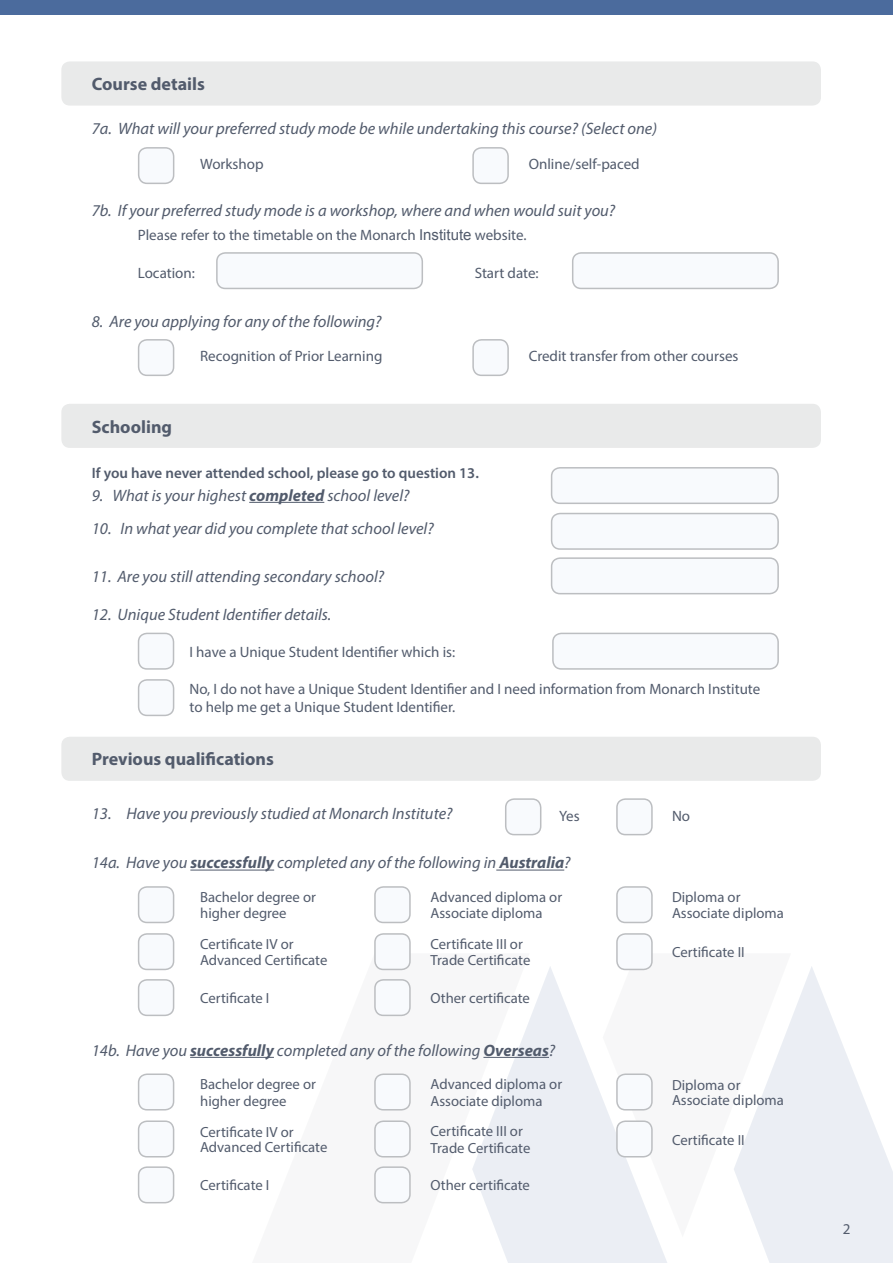
<style>
.page{position:relative;width:893px;height:1263px;background:#fff}
.page>*{position:absolute;margin:0;border:0;box-sizing:border-box;transform-origin:0 0}
.t1{font:700 18px "Myriad Pro";color:#525b6c}
.t2{font:italic 16.5px "Myriad Pro";color:#525b6c}
.t3{font:15px/18px "Myriad Pro";color:#525b6c}
.t4{font:600 15px "Myriad Pro";color:#525b6c}
.t5{font:14.7px/15.8px "Myriad Pro";color:#525b6c}
.s1{font-family:"Arial"}
.s2{font-weight:700}
</style>
<div class="page">
<div style="left:0;top:0;width:893px;height:15px;background:#4b6b9d"></div>
<svg style="left:472px;top:967px;width:195px;height:296px;fill:#ebeef4"></svg>
<svg style="left:603px;top:964px;width:64px;height:273px"></svg>
<svg style="left:734px;top:967px;width:159px;height:296px;fill:#ebeef4"></svg>
<div style="left:139px;top:340px;width:35px;height:35px;background:#f8fafd;border-radius:9px"></div>
<div style="left:138px;top:339px;width:36px;height:37px;border:2px solid #bcbec1;border-radius:9px"></div>
<div style="left:473px;top:340px;width:35px;height:35px;background:#f8fafd;border-radius:9px"></div>
<div style="left:472px;top:339px;width:37px;height:37px;border:2px solid #bcbec1;border-radius:9px"></div>
<div style="left:61px;top:61px;width:760px;height:45px;background:#e9eaea;border-radius:9px"></div>
<div style="left:217px;top:253px;width:205px;height:35px;background:#f8fafd;border-radius:9px"></div>
<div style="left:216px;top:252px;width:207px;height:37px;border:2px solid #bcbec1;border-radius:9px"></div>
<div style="left:573px;top:253px;width:205px;height:35px;background:#f8fafd;border-radius:9px"></div>
<div style="left:572px;top:252px;width:207px;height:37px;border:2px solid #bcbec1;border-radius:9px"></div>
<div style="left:552px;top:468px;width:226px;height:35px;background:#f8fafd;border-radius:9px"></div>
<div style="left:551px;top:467px;width:228px;height:37px;border:2px solid #bcbec1;border-radius:9px"></div>
<div style="left:552px;top:513px;width:226px;height:36px;background:#f8fafd;border-radius:9px"></div>
<div style="left:551px;top:513px;width:228px;height:37px;border:2px solid #bcbec1;border-radius:9px"></div>
<div style="left:552px;top:558px;width:226px;height:36px;background:#f8fafd;border-radius:9px"></div>
<div style="left:551px;top:557px;width:228px;height:37px;border:2px solid #bcbec1;border-radius:9px"></div>
<div style="left:61px;top:404px;width:760px;height:44px;background:#e9eaea;border-radius:9px"></div>
<div style="left:61px;top:737px;width:760px;height:44px;background:#e9eaea;border-radius:9px"></div>
<hr style="left:249px;top:502px;width:75px;height:1px;background:#525b6c">
<hr style="left:190px;top:870px;width:84px;height:1px;background:#525b6c">
<hr style="left:496px;top:870px;width:68px;height:1px;background:#525b6c">
<div style="left:553px;top:633px;width:225px;height:36px;background:#f8fafd;border-radius:9px"></div>
<div style="left:552px;top:633px;width:227px;height:37px;border:2px solid #bcbec1;border-radius:9px"></div>
<div style="left:506px;top:799px;width:35px;height:36px;background:#f8fafd;border-radius:9px"></div>
<div style="left:505px;top:798px;width:36px;height:37px;border:2px solid #bcbec1;border-radius:9px"></div>
<div style="left:139px;top:887px;width:35px;height:35px;background:#f8fafd;border-radius:9px"></div>
<div style="left:138px;top:886px;width:36px;height:37px;border:2px solid #bcbec1;border-radius:9px"></div>
<div style="left:139px;top:934px;width:35px;height:35px;background:#f8fafd;border-radius:9px"></div>
<div style="left:138px;top:933px;width:36px;height:37px;border:2px solid #bcbec1;border-radius:9px"></div>
<div style="left:139px;top:980px;width:35px;height:35px;background:#f8fafd;border-radius:9px"></div>
<div style="left:138px;top:979px;width:36px;height:37px;border:2px solid #bcbec1;border-radius:9px"></div>
<div style="left:617px;top:887px;width:35px;height:35px;background:#f8fafd;border-radius:9px"></div>
<div style="left:616px;top:886px;width:37px;height:37px;border:2px solid #bcbec1;border-radius:9px"></div>
<div style="left:617px;top:934px;width:35px;height:35px;background:#f8fafd;border-radius:9px"></div>
<div style="left:616px;top:933px;width:37px;height:37px;border:2px solid #bcbec1;border-radius:9px"></div>
<div style="left:375px;top:887px;width:35px;height:35px;background:#f8fafd;border-radius:9px"></div>
<div style="left:374px;top:886px;width:37px;height:37px;border:2px solid #bcbec1;border-radius:9px"></div>
<div style="left:375px;top:934px;width:35px;height:35px;background:#f8fafd;border-radius:9px"></div>
<div style="left:374px;top:933px;width:37px;height:37px;border:2px solid #bcbec1;border-radius:9px"></div>
<div style="left:375px;top:980px;width:35px;height:35px;background:#f8fafd;border-radius:9px"></div>
<div style="left:374px;top:979px;width:37px;height:37px;border:2px solid #bcbec1;border-radius:9px"></div>
<div style="left:617px;top:799px;width:35px;height:36px;background:#f8fafd;border-radius:9px"></div>
<div style="left:616px;top:798px;width:37px;height:37px;border:2px solid #bcbec1;border-radius:9px"></div>
<div style="left:139px;top:633px;width:35px;height:36px;background:#f8fafd;border-radius:9px"></div>
<div style="left:138px;top:633px;width:36px;height:37px;border:2px solid #bcbec1;border-radius:9px"></div>
<div style="left:139px;top:680px;width:35px;height:35px;background:#f8fafd;border-radius:9px"></div>
<div style="left:138px;top:679px;width:36px;height:37px;border:2px solid #bcbec1;border-radius:9px"></div>
<div style="left:139px;top:148px;width:35px;height:35px;background:#f8fafd;border-radius:9px"></div>
<div style="left:138px;top:147px;width:36px;height:37px;border:2px solid #bcbec1;border-radius:9px"></div>
<div style="left:473px;top:148px;width:35px;height:35px;background:#f8fafd;border-radius:9px"></div>
<div style="left:472px;top:147px;width:37px;height:37px;border:2px solid #bcbec1;border-radius:9px"></div>
<hr style="left:190px;top:1057px;width:84px;height:1px;background:#525b6c">
<hr style="left:483px;top:1057px;width:66px;height:1px;background:#525b6c">
<div style="left:139px;top:1074px;width:35px;height:36px;background:#f8fafd;border-radius:9px"></div>
<div style="left:138px;top:1073px;width:36px;height:37px;border:2px solid #bcbec1;border-radius:9px"></div>
<div style="left:139px;top:1121px;width:35px;height:36px;background:#f8fafd;border-radius:9px"></div>
<div style="left:138px;top:1120px;width:36px;height:37px;border:2px solid #bcbec1;border-radius:9px"></div>
<div style="left:139px;top:1167px;width:35px;height:36px;background:#f8fafd;border-radius:9px"></div>
<div style="left:138px;top:1166px;width:36px;height:37px;border:2px solid #bcbec1;border-radius:9px"></div>
<div style="left:617px;top:1074px;width:35px;height:36px;background:#f8fafd;border-radius:9px"></div>
<div style="left:616px;top:1073px;width:37px;height:37px;border:2px solid #bcbec1;border-radius:9px"></div>
<div style="left:617px;top:1121px;width:35px;height:36px;background:#f8fafd;border-radius:9px"></div>
<div style="left:616px;top:1120px;width:37px;height:37px;border:2px solid #bcbec1;border-radius:9px"></div>
<div style="left:375px;top:1074px;width:35px;height:36px;background:#f8fafd;border-radius:9px"></div>
<div style="left:374px;top:1073px;width:37px;height:37px;border:2px solid #bcbec1;border-radius:9px"></div>
<div style="left:375px;top:1121px;width:35px;height:36px;background:#f8fafd;border-radius:9px"></div>
<div style="left:374px;top:1120px;width:37px;height:37px;border:2px solid #bcbec1;border-radius:9px"></div>
<div style="left:375px;top:1167px;width:35px;height:36px;background:#f8fafd;border-radius:9px"></div>
<div style="left:374px;top:1166px;width:37px;height:37px;border:2px solid #bcbec1;border-radius:9px"></div>
<p class="t1" style="left:92px;top:72px;width:115px">Course details</p>
<p class="t2" style="left:92px;top:118px;width:567px">7a. What will your preferred study mode be while undertaking this course? (Select one)</p>
<p class="t3" style="left:200px;top:155px;width:65px">Workshop</p>
<p class="t3" style="left:529px;top:155px;width:113px">Online/self-paced</p>
<p class="t2" style="left:92px;top:200px;width:525px">7b. If your preferred study mode is a workshop, where and when would suit you?</p>
<p class="t3" style="left:138px;top:226px;width:390px">Please refer to the timetable on the Monarch <span class="s1">Institute</span> website.</p>
<p class="t3" style="left:475px;top:263px;width:66px">Start date:</p>
<p class="t3" style="left:138px;top:263px;width:59px">Location:</p>
<p class="t2" style="left:92px;top:311px;width:291px">8. Are you applying for any of the following?</p>
<p class="t1" style="left:92px;top:415px;width:82px">Schooling</p>
<p class="t3" style="left:200px;top:347px;width:184px">Recognition of Prior Learning</p>
<p class="t4" style="left:92px;top:464px;width:389px">If you have never attended school, please go to question 13.</p>
<p class="t2" style="left:92px;top:485px;width:319px">9. What is your highest <span class="s2">completed</span> school level?</p>
<p class="t2" style="left:92px;top:518px;width:343px">10. In what year did you complete that school level?</p>
<p class="t2" style="left:92px;top:566px;width:294px">11. Are you still attending secondary school?</p>
<p class="t2" style="left:92px;top:604px;width:241px">12. Unique Student Identifier details.</p>
<p class="t3" style="left:190px;top:642px;width:267px">I have a Unique Student Identifier which is:</p>
<p class="t3" style="left:529px;top:347px;width:211px">Credit transfer from other courses</p>
<p class="t3" style="left:190px;top:680px;width:572px">No, I do not have a Unique Student Identifier and I need information from Monarch Institute to help me get a Unique Student Identifier.</p>
<p class="t1" style="left:92px;top:748px;width:184px">Previous qualifications</p>
<p class="t2" style="left:92px;top:803px;width:362px">13. Have you previously studied at Monarch Institute?</p>
<p class="t3" style="left:559px;top:807px;width:22px">Yes</p>
<p class="t3" style="left:672px;top:807px;width:20px">No</p>
<p class="t2" style="left:92px;top:853px;width:480px">14a. Have you <span class="s2">successfully</span> completed any of the following in <span class="s2">Australia</span>?</p>
<p class="t5" style="left:200px;top:889px;width:117px">Bachelor degree or higher degree</p>
<p class="t5" style="left:200px;top:936px;width:129px">Certificate IV or<br>Advanced Certificate</p>
<p class="t5" style="left:200px;top:990px;width:71px">Certificate I</p>
<p class="t5" style="left:431px;top:990px;width:101px">Other certificate</p>
<p class="t5" style="left:431px;top:889px;width:133px">Advanced diploma or<br>Associate diploma</p>
<p class="t5" style="left:672px;top:889px;width:113px">Diploma or<br>Associate diploma</p>
<p class="t5" style="left:431px;top:936px;width:101px">Certificate III or<br>Trade Certificate</p>
<p class="t5" style="left:672px;top:944px;width:74px">Certificate II</p>
<p class="t2" style="left:92px;top:1040px;width:465px">14b. Have you <span class="s2">successfully</span> completed any of the following <span class="s2">Overseas</span>?</p>
<p class="t5" style="left:200px;top:1076px;width:117px;line-height:16.5px">Bachelor degree or higher degree</p>
<p class="t5" style="left:200px;top:1123px;width:129px">Certificate IV or<br>Advanced Certificate</p>
<p class="t5" style="left:200px;top:1177px;width:71px">Certificate I</p>
<p class="t5" style="left:431px;top:1177px;width:101px">Other certificate</p>
<p class="t5" style="left:431px;top:1076px;width:133px;line-height:16.5px">Advanced diploma or<br>Associate diploma</p>
<p class="t5" style="left:672px;top:1076px;width:113px">Diploma or<br>Associate diploma</p>
<p class="t5" style="left:431px;top:1123px;width:101px;line-height:16.5px">Certificate III or<br>Trade Certificate</p>
<p class="t5" style="left:672px;top:1131px;width:74px">Certificate II</p>
<p class="t3" style="left:843px;top:1219px;width:9px">2</p>
</div>
